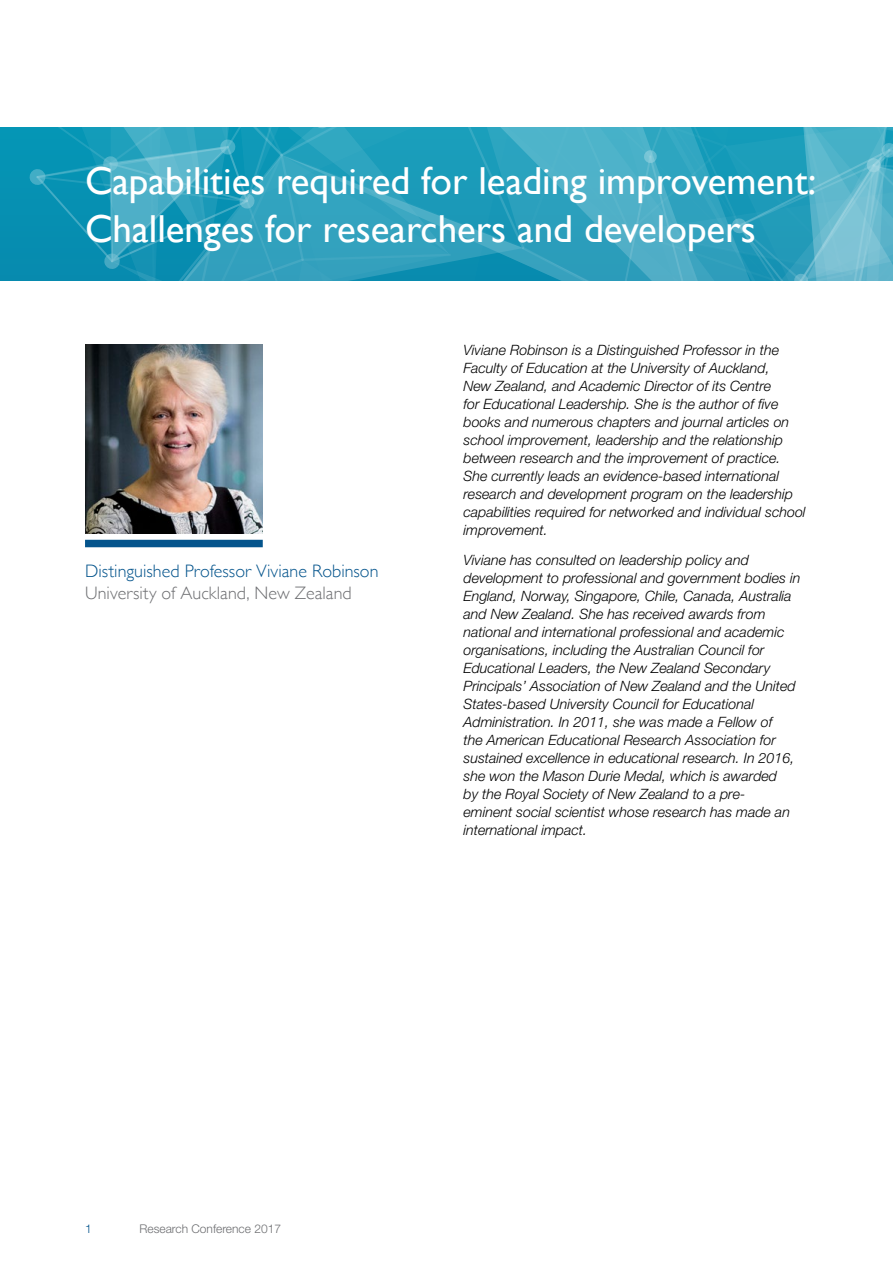
<style>
.page{position:relative;width:893px;height:1263px;background:#fff}
.page>*{position:absolute;margin:0;border:0;box-sizing:border-box;transform-origin:0 0}
.t1{font:39px/48px "Gill Sans";color:#fff}
.t2{font:300 18px "Gill Sans";letter-spacing:.005em;color:#04548c}
.t3{font:300 18px "Gill Sans";letter-spacing:.005em;color:#6d6e71}
.t4{font:italic 300 14.25px/18px "Helvetica Neue LT Std";color:#000}
.t5{font:300 12px "Helvetica Neue LT Std";color:#6d6e71}
.t6{font:300 12px "Helvetica Neue LT Std";color:#04548c}
</style>
<div class="page">
<svg style="left:0;top:128px;width:893px;height:153px;background:#2fa2be"></svg>
<img style="left:85px;top:344px;width:178px;height:189px">
<div style="left:85px;top:540px;width:178px;height:7px;background:#04548c"></div>
<h1 class="t1" style="left:85px;top:156px;width:733px">Capabilities required for leading improvement:<br>Challenges for researchers and developers</h1>
<p class="t2" style="left:85px;top:557px;width:295px">Distinguished Professor Viviane Robinson</p>
<p class="t3" style="left:85px;top:579px;width:268px">University of Auckland, New Zealand</p>
<p class="t4" style="left:463px;top:340px;width:344px">Viviane Robinson is a Distinguished Professor in the Faculty of Education at the University of Auckland,<br>New Zealand, and Academic Director of its Centre<br>for Educational Leadership. She is the author of five books and numerous chapters and journal articles on school improvement, leadership and the relationship between research and the improvement of practice.<br>She currently leads an evidence-based international research and development program on the leadership capabilities required for networked and individual school improvement.</p>
<p class="t4" style="left:463px;top:551px;width:338px">Viviane has consulted on leadership policy and development to professional and government bodies in England, Norway, Singapore, Chile, Canada, Australia and New Zealand. She has received awards from national and international professional and academic organisations, including the Australian Council for Educational Leaders, the New Zealand Secondary Principals’ Association of New Zealand and the United States-based University Council for Educational Administration. In 2011, she was made a Fellow of<br>the American Educational Research Association for sustained excellence in educational research. In 2016, she won the Mason Durie Medal, which is awarded<br>by the Royal Society of New Zealand to a pre-<br>eminent social scientist whose research has made an international impact.</p>
<p class="t6" style="left:85px;top:1221px;width:8px">1</p>
<p class="t5" style="left:139px;top:1221px;width:143px">Research Conference 2017</p>
</div>
